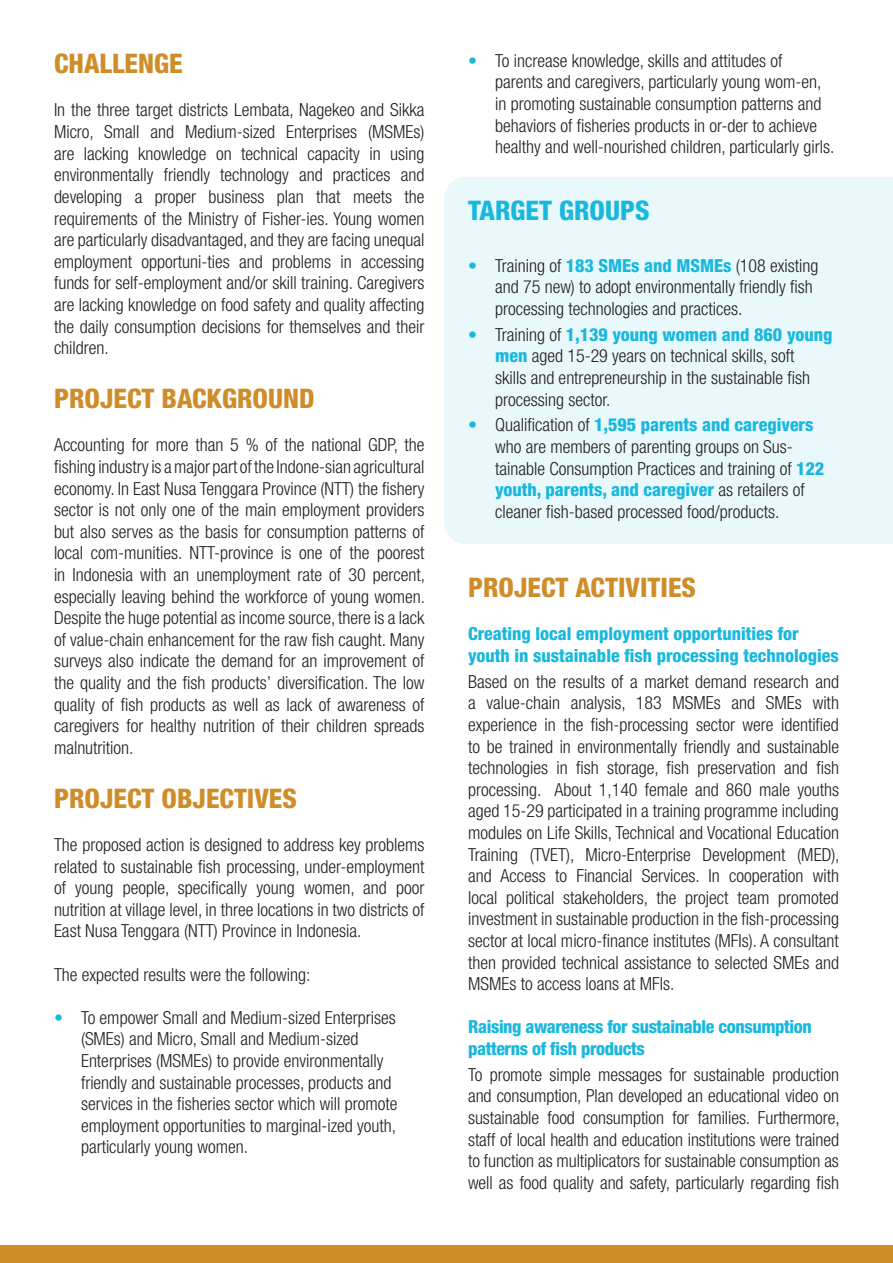
<style>
.page{position:relative;width:893px;height:1263px;background:#fff}
.page>*{position:absolute;margin:0;border:0;box-sizing:border-box;transform-origin:0 0}
.t1{font:800 condensed 27px "Helvetica Neue LT Std";color:#cf8d2a}
.t2{font:800 condensed 27px "Helvetica Neue LT Std";color:#18b8de}
.t3{font:300 condensed 18px/21.6px "Helvetica Neue LT Std";color:#231f20;text-align:justify}
.t4{font:800 condensed 18px/21.6px "Helvetica Neue LT Std";color:#18b8de}
.t5{font:800 condensed 18px/21.6px "Helvetica Neue LT Std";letter-spacing:-.02em;color:#18b8de}
.s1{color:#18b8de}
.s2{font-weight:800;color:#18b8de}
</style>
<div class="page">
<div style="left:444px;top:177px;width:449px;height:367px;background:#e8f8fb"></div>
<div style="left:0;top:1246px;width:893px;height:17px;background:#cf8d2a"></div>
<p class="t1" style="left:54px;top:47px;width:130px">CHALLENGE</p>
<p class="t3" style="left:54px;top:99px;width:372px">In the three target districts Lembata, Nagekeo and Sikka Micro, Small and Medium-sized Enterprises (MSMEs) are lacking knowledge on technical capacity in using environmentally friendly technology and practices and developing a proper business plan that meets the requirements of the Ministry of Fisher-ies. Young women are particularly disadvantaged, and they are facing unequal employment opportuni-ties and problems in accessing funds for self-employment and/or skill training. Caregivers are lacking knowledge on food safety and quality affecting the daily consumption decisions for themselves and their children.</p>
<p class="t1" style="left:54px;top:382px;width:262px">PROJECT BACKGROUND</p>
<p class="t3" style="left:54px;top:434px;width:373px">Accounting for more than 5 % of the national GDP, the fishing industry is a major part of the Indone-sian agricultural economy. In East Nusa Tenggara Province (NTT) the fishery sector is not only one of the main employment providers but also serves as the basis for consumption patterns of local com-munities. NTT-province is one of the poorest in Indonesia with an unemployment rate of 30 percent, especially leaving behind the workforce of young women.<br>Despite the huge potential as income source, there is a lack of value-chain enhancement for the raw fish caught. Many surveys also indicate the demand for an improvement of the quality and the fish products’ diversification. The low quality of fish products as well as lack of awareness of caregivers for healthy nutrition of their children spreads malnutrition.</p>
<p class="t1" style="left:54px;top:781px;width:244px">PROJECT OBJECTIVES</p>
<p class="t3" style="left:54px;top:834px;width:372px">The proposed action is designed to address key problems related to sustainable fish processing, under-employment of young people, specifically young women, and poor nutrition at village level, in three locations in two districts of East Nusa Tenggara (NTT) Province in Indonesia.</p>
<p class="t3" style="left:54px;top:963px;width:258px">The expected results were the following:</p>
<p class="t3" style="left:81px;top:1006px;width:318px;text-align:left;text-indent:-27px"><span class="s1">•</span> To empower Small and Medium-sized Enterprises (SMEs) and Micro, Small and Medium-sized Enterprises (MSMEs) to provide environmentally friendly and sustainable processes, products and services in the fisheries sector which will promote employment opportunities to marginal-ized youth, particularly young women.</p>
<p class="t3" style="left:495px;top:50px;width:341px;text-align:left;text-indent:-27px"><span class="s1">•</span> To increase knowledge, skills and attitudes of parents and caregivers, particularly young wom-en, in promoting sustainable consumption patterns and behaviors of fisheries products in or-der to achieve healthy and well-nourished children, particularly girls.</p>
<p class="t2" style="left:468px;top:194px;width:183px">TARGET GROUPS</p>
<p class="t3" style="left:495px;top:254px;width:325px;text-align:left;text-indent:-27px"><span class="s1">•</span> Training of <span class="s2">183 SMEs and MSMEs</span> (108 existing and 75 new) to adopt environmentally friendly fish processing technologies and practices.</p>
<p class="t3" style="left:495px;top:323px;width:339px;text-align:left;text-indent:-27px"><span class="s1">•</span> Training of <span class="s2">1,139 young women and 860 young men</span> aged 15-29 years on technical skills, soft<br>skills and entrepreneurship in the sustainable fish processing sector.</p>
<p class="t3" style="left:495px;top:414px;width:331px;text-align:left;text-indent:-27px"><span class="s1">•</span> Qualification of <span class="s2">1,595 parents and caregivers </span>who are members of parenting groups on Sus&shy;tainable Consumption Practices and training of <span class="s2">122 youth, parents, and caregiver</span> as retailers of cleaner fish-based processed food/products.</p>
<p class="t1" style="left:468px;top:571px;width:229px">PROJECT ACTIVITIES</p>
<p class="t4" style="left:468px;top:623px;width:372px">Creating local employment opportunities for youth in sustainable fish processing technologies</p>
<p class="t3" style="left:468px;top:670px;width:373px">Based on the results of a market demand research and a value-chain analysis, 183 MSMEs and SMEs with experience in the fish-processing sector were identified to be trained in environmentally friendly and sustainable technologies in fish storage, fish preservation and fish processing. About 1,140 female and 860 male youths aged 15-29 participated in a training programme including modules on Life Skills, Technical and Vocational Education Training (TVET), Micro-Enterprise Development (MED), and Access to Financial Services. In cooperation with local political stakeholders, the project team promoted investment in sustainable production in the fish-processing sector at local micro-finance institutes (MFIs). A consultant then provided technical assistance to selected SMEs and MSMEs to access loans at MFIs.</p>
<p class="t5" style="left:468px;top:1016px;width:345px">Raising awareness for sustainable consumption patterns of fish products</p>
<p class="t3" style="left:468px;top:1063px;width:373px">To promote simple messages for sustainable production and consumption, Plan developed an educational video on sustainable food consumption for families. Furthermore, staff of local health and education institutions were trained to function as multiplicators for sustainable consumption as well as food quality and safety, particularly regarding fish</p>
</div>
